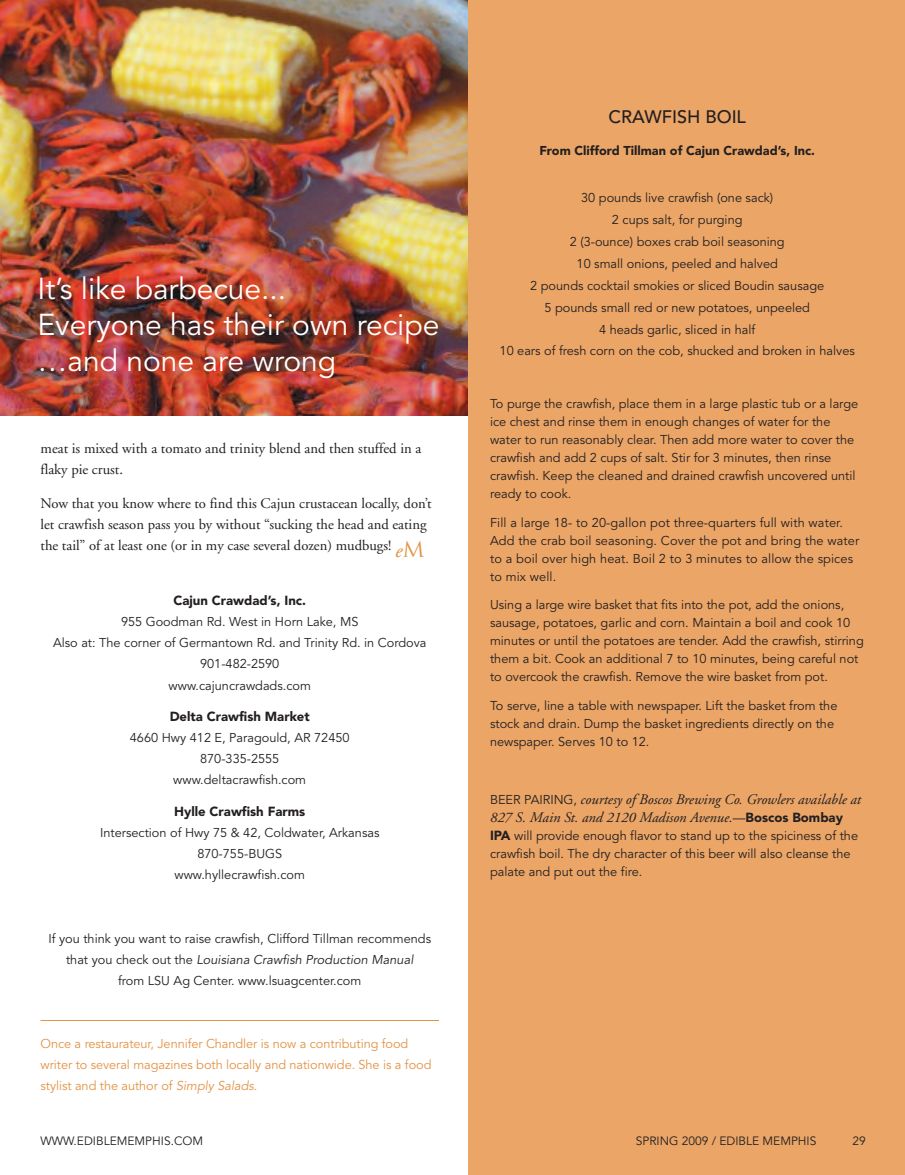
<style>
.page{position:relative;width:905px;height:1175px;background:#fff}
.page>*{position:absolute;margin:0;border:0;box-sizing:border-box;transform-origin:0 0}
.t1{font:30px/36px "Avenir";color:#fff}
.t2{font:500 18px "Avenir";color:#231f20}
.t3{font:14.7px/21px "Adobe Garamond";color:#231f20}
.t4{font:italic 14.7px/18px "Adobe Garamond";color:#231f20}
.t5{font:900 13.2px "Avenir";color:#231f20}
.t6{font:12.75px/18px "Avenir";color:#231f20;text-align:center}
.t7{font:12.75px/21px "Avenir";letter-spacing:-.005em;color:#e39345}
.t8{font:900 12.75px "Avenir";color:#231f20}
.t9{font:12px "Avenir";color:#231f20}
.s1{font-style:italic;font-size:21px;color:#e39345}
.s2{font-family:"Trajan";font-size:21px;color:#e39345}
.s3{font-style:italic}
.s4{font-family:"Avenir";font-style:normal;font-size:12.75px}
.s5{font-family:"Avenir";font-weight:900;font-style:normal;font-size:13.2px}
.s6{font-weight:900;font-size:13.2px}
</style>
<div class="page">
<img style="left:0;top:0;width:468px;height:416px">
<div style="left:468px;top:0;width:436px;height:1174px;background:#eaa567"></div>
<hr style="left:40px;top:1020px;width:399px;height:1px;background:#e39345">
<h1 class="t1" style="left:38px;top:273px;width:403px">It’s like barbecue...<br>Everyone has their own recipe …and none are wrong</h1>
<p class="t3" style="left:40px;top:439px;width:382px">meat is mixed with a tomato and trinity blend and then stuffed in a flaky pie crust.</p>
<p class="t3" style="left:40px;top:494px;width:392px">Now that you know where to find this Cajun crustacean locally, don’t let crawfish season pass you by without “sucking the head and eating the tail” of at least one (or in my case several dozen) mudbugs! <span class="s1">e</span><span class="s2">M</span></p>
<p class="t5" style="left:173px;top:595px;width:134px">Cajun Crawdad’s, Inc.</p>
<p class="t6" style="left:53px;top:612px;width:375px;line-height:21px">955 Goodman Rd. West in Horn Lake, MS<br>Also at: The corner of Germantown Rd. and Trinity Rd. in Cordova 901-482-2590<br>www.cajuncrawdads.com</p>
<p class="t5" style="left:170px;top:711px;width:142px">Delta Crawfish Market</p>
<p class="t6" style="left:130px;top:728px;width:221px;line-height:21px">4660 Hwy 412 E, Paragould, AR 72450<br>870-335-2555<br>www.deltacrawfish.com</p>
<p class="t5" style="left:174px;top:806px;width:133px">Hylle Crawfish Farms</p>
<p class="t6" style="left:100px;top:823px;width:281px;line-height:21px">Intersection of Hwy 75 &amp; 42, Coldwater, Arkansas<br>870-755-BUGS<br>www.hyllecrawfish.com</p>
<p class="t6" style="left:48px;top:929px;width:384px;line-height:21px">If you think you want to raise crawfish, Clifford Tillman recommends that you check out the <span class="s3">Louisiana Crawfish Production Manual<br></span>from LSU Ag Center. www.lsuagcenter.com</p>
<p class="t7" style="left:40px;top:1034px;width:392px">Once a restaurateur, Jennifer Chandler is now a contributing food writer to several magazines both locally and nationwide. She is a food stylist and the author of <span class="s3">Simply Salads</span>.</p>
<h2 class="t2" style="left:608px;top:110px;width:139px">CRAWFISH BOIL</h2>
<p class="t8" style="left:539px;top:145px;width:277px">From Clifford Tillman of Cajun Crawdad’s, Inc.</p>
<p class="t6" style="left:499px;top:188px;width:357px;line-height:21.9px">30 pounds live crawfish (one sack)<br>2 cups salt, for purging<br>2 (3-ounce) boxes crab boil seasoning<br>10 small onions, peeled and halved<br>2 pounds cocktail smokies or sliced Boudin sausage<br>5 pounds small red or new potatoes, unpeeled<br>4 heads garlic, sliced in half<br>10 ears of fresh corn on the cob, shucked and broken in halves</p>
<p class="t6" style="left:490px;top:395px;width:369px;text-align:left">To purge the crawfish, place them in a large plastic tub or a large ice chest and rinse them in enough changes of water for the water to run reasonably clear. Then add more water to cover the crawfish and add 2 cups of salt. Stir for 3 minutes, then rinse crawfish. Keep the cleaned and drained crawfish uncovered until ready to cook.</p>
<p class="t6" style="left:490px;top:514px;width:371px;text-align:left">Fill a large 18- to 20-gallon pot three-quarters full with water.<br>Add the crab boil seasoning. Cover the pot and bring the water to a boil over high heat. Boil 2 to 3 minutes to allow the spices to mix well.</p>
<p class="t6" style="left:490px;top:597px;width:375px;text-align:left">Using a large wire basket that fits into the pot, add the onions, sausage, potatoes, garlic and corn. Maintain a boil and cook 10 minutes or until the potatoes are tender. Add the crawfish, stirring them a bit. Cook an additional 7 to 10 minutes, being careful not to overcook the crawfish. Remove the wire basket from pot.</p>
<p class="t6" style="left:490px;top:698px;width:349px;text-align:left">To serve, line a table with newspaper. Lift the basket from the stock and drain. Dump the basket ingredients directly on the newspaper. Serves 10 to 12.</p>
<p class="t4" style="left:490px;top:791px;width:372px"><span class="s4">BEER PAIRING,</span> courtesy of Boscos Brewing Co. Growlers available at<br>827 S. Main St. and 2120 Madison Avenue.<span class="s4">—</span><span class="s5">Boscos Bombay</span></p>
<p class="t6" style="left:490px;top:827px;width:369px;text-align:left"><span class="s6">IPA</span> will provide enough flavor to stand up to the spiciness of the crawfish boil. The dry character of this beer will also cleanse the palate and put out the fire.</p>
<p class="t9" style="left:40px;top:1135px;width:164px">WWW.EDIBLEMEMPHIS.COM</p>
<p class="t9" style="left:636px;top:1135px;width:182px">SPRING 2009 / EDIBLE MEMPHIS</p>
<p class="t9" style="left:852px;top:1135px;width:15px">29</p>
</div>
